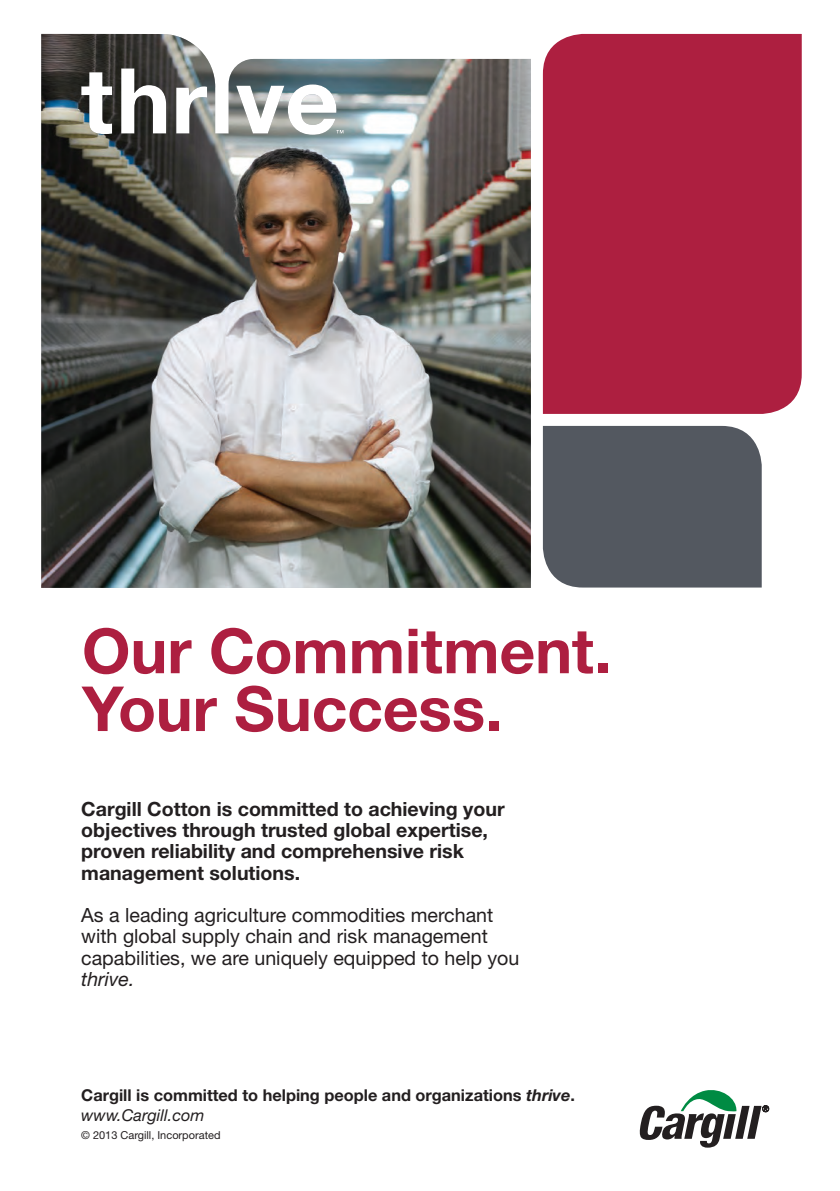
<style>
.page{position:relative;width:840px;height:1191px;background:#fff}
.page>*{position:absolute;margin:0;border:0;box-sizing:border-box;transform-origin:0 0}
.t1{font:700 62.2px/57.8px "Helvetica Neue LT Std";color:#ad1f40}
.t2{font:700 19.6px/21.2px "Helvetica Neue LT Std";color:#231f20}
.t3{font:19.6px/21.2px "Helvetica Neue LT Std";color:#231f20}
.t4{font:700 16.4px/19.6px "Helvetica Neue LT Std";color:#231f20}
.t5{font:11px "Helvetica Neue LT Std";color:#231f20}
.s1{font-style:italic}
.s2{font-weight:400;font-style:italic}
</style>
<div class="page">
<svg style="left:639px;top:1090px;width:129px;height:57px"></svg>
<div style="left:542px;top:426px;width:219px;height:161px;background:#535860"></div>
<div style="left:542px;top:34px;width:259px;height:380px;background:#ad1f40"></div>
<img style="left:41px;top:34px;width:489px;height:554px">
<p class="t1" style="left:82px;top:621px;width:531px">Our Commitment.<br>Your Success.</p>
<p class="t2" style="left:81px;top:798px;width:424px">Cargill Cotton is committed to achieving your objectives through trusted global expertise, proven reliability and comprehensive risk management solutions.</p>
<p class="t3" style="left:81px;top:904px;width:439px">As a leading agriculture commodities merchant with global supply chain and risk management capabilities, we are uniquely equipped to help you <span class="s1">thrive.</span></p>
<p class="t4" style="left:81px;top:1085px;width:495px">Cargill is committed to helping people and organizations <span class="s1">thrive</span>. <span class="s2">www.Cargill.com</span></p>
<p class="t5" style="left:81px;top:1128px;width:141px">© 2013 Cargill, Incorporated</p>
</div>
